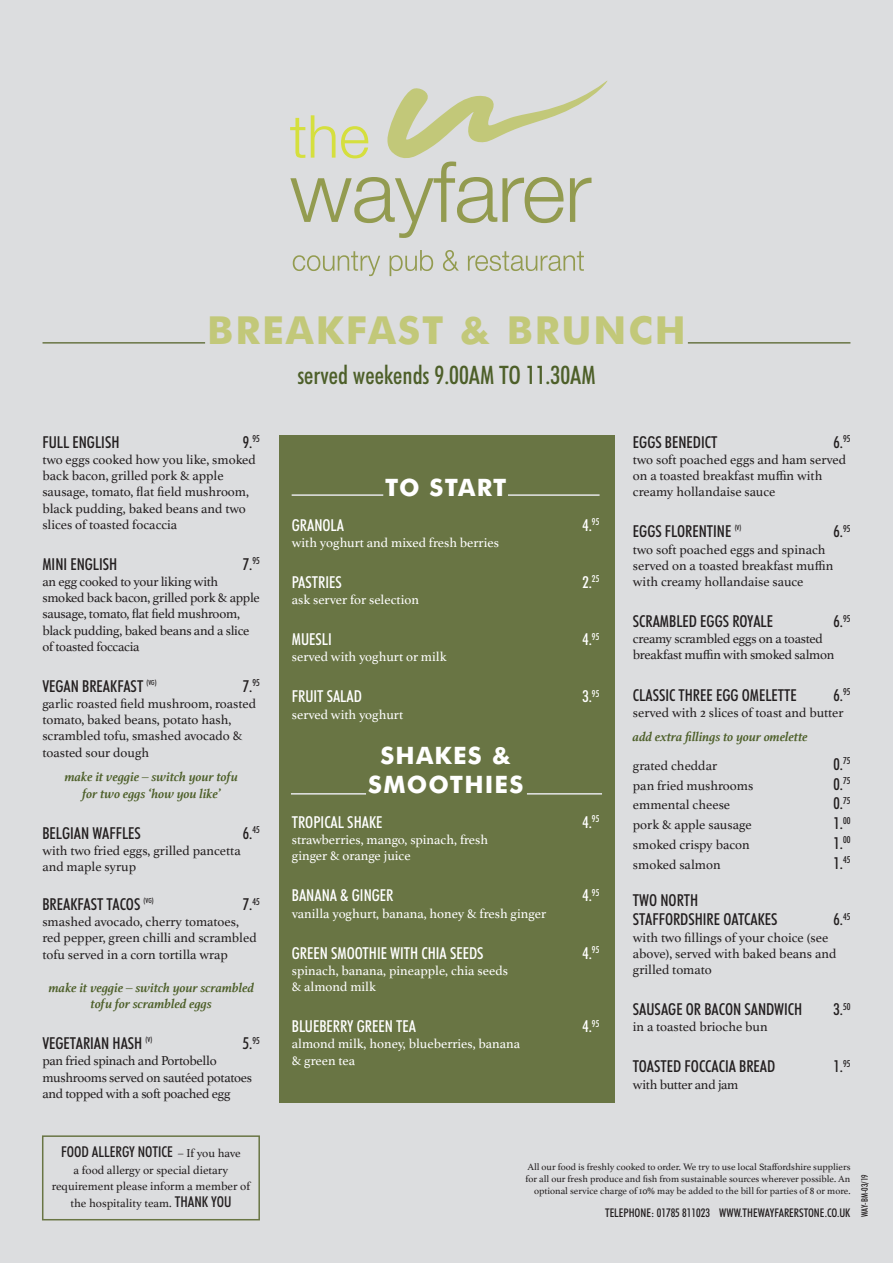
<style>
.page{position:relative;width:893px;height:1263px;background:#dcdddf}
.page>*{position:absolute;margin:0;border:0;box-sizing:border-box;transform-origin:0 0}
.t1{font:700 38.7px "Futura BT";letter-spacing:.05em;color:#c2c879}
.t2{font:500 condensed 25.5px "Futura BT";color:#4d5f29}
.t3{font:700 24px/28.8px "Futura BT";letter-spacing:.05em;color:#fff;text-align:center}
.t4{font:500 condensed 16.5px/19.8px "Futura BT";color:#231f20}
.t5{font:500 condensed 16.5px "Futura BT";color:#fff}
.t6{font:500 condensed 15px "Futura BT";color:#231f20}
.t7{font:13.5px/16.2px "Athelas";color:#231f20}
.t8{font:13.5px/16.2px "Athelas";letter-spacing:-.02em;color:#231f20}
.t9{font:13.5px/16.2px "Athelas";color:#fff}
.t10{font:italic 700 13.5px/16.2px "Athelas";color:#4d5f29;text-align:center}
.t11{font:12px/16.5px "Athelas";color:#231f20;text-align:center}
.t12{font:500 condensed 12px "Futura BT";color:#231f20}
.t13{font:9.75px/12.1px "Athelas";color:#231f20;text-align:right}
.t14{font:500 condensed 9px "Futura BT";color:#231f20}
.t15{font:500 condensed 7.05px "Futura BT";color:#231f20}
.s1{font-family:"Athelas";font-weight:400;font-stretch:normal;font-size:12px}
.s2{font-family:"Futura BT";font-weight:500;font-stretch:condensed;font-size:15px}
</style>
<div class="page">
<svg style="left:290px;top:80px;width:318px;height:158px"></svg>
<svg style="left:293px;top:251px;width:87px;height:25px"></svg>
<svg style="left:390px;top:250px;width:43px;height:26px"></svg>
<svg style="left:443px;top:250px;width:16px;height:21px"></svg>
<svg style="left:468px;top:251px;width:116px;height:20px"></svg>
<div style="left:278px;top:435px;width:336px;height:668px;background:#697544"></div>
<hr style="left:292px;top:494px;width:91px;height:2px;background:#e6e7e9">
<hr style="left:508px;top:494px;width:92px;height:2px;background:#e6e7e9">
<div style="left:42px;top:1135px;width:218px;height:85px;border:2px solid #697544"></div>
<hr style="left:291px;top:793px;width:75px;height:1px;background:#e6e7e9">
<hr style="left:527px;top:793px;width:75px;height:1px;background:#e6e7e9">
<hr style="left:43px;top:342px;width:162px;height:2px;background:#697544">
<hr style="left:688px;top:342px;width:162px;height:2px;background:#697544">
<h1 class="t1" style="left:207px;top:307px;width:480px">BREAKFAST &amp; BRUNCH</h1>
<h2 class="t2" style="left:297px;top:360px;width:300px">served weekends 9.00AM TO 11.30AM</h2>
<p class="t4" style="left:42px;top:432px;width:79px">FULL ENGLISH</p>
<p class="t4" style="left:243px;top:432px;width:18px">9.<sup>95</sup></p>
<p class="t7" style="left:42px;top:451px;width:215px">two eggs cooked how you like, smoked back bacon, grilled pork &amp; apple sausage, tomato, flat field mushroom, black pudding, baked beans and two slices of toasted focaccia</p>
<p class="t4" style="left:42px;top:554px;width:76px">MINI ENGLISH</p>
<p class="t4" style="left:243px;top:554px;width:18px">7.<sup>95</sup></p>
<p class="t8" style="left:42px;top:573px;width:219px">an egg cooked to your liking with smoked back bacon, grilled pork &amp; apple sausage, tomato, flat field mushroom, black pudding, baked beans and a slice of toasted foccacia</p>
<p class="t4" style="left:42px;top:676px;width:102px">VEGAN BREAKFAST</p>
<p class="t15" style="left:146px;top:678px;width:12px">(VG)</p>
<p class="t4" style="left:243px;top:676px;width:18px">7.<sup>95</sup></p>
<p class="t7" style="left:42px;top:695px;width:215px">garlic roasted field mushroom, roasted tomato, baked beans, potato hash, scrambled tofu, smashed avocado &amp; toasted sour dough</p>
<p class="t10" style="left:65px;top:768px;width:175px">make it veggie – switch your tofu for two eggs ‘how you like’</p>
<p class="t4" style="left:42px;top:823px;width:100px">BELGIAN WAFFLES</p>
<p class="t4" style="left:243px;top:823px;width:18px">6.<sup>45</sup></p>
<p class="t7" style="left:42px;top:842px;width:200px">with two fried eggs, grilled pancetta and maple syrup</p>
<p class="t4" style="left:42px;top:894px;width:100px">BREAKFAST TACOS</p>
<p class="t15" style="left:144px;top:896px;width:12px">(VG)</p>
<p class="t4" style="left:243px;top:894px;width:18px">7.<sup>45</sup></p>
<p class="t7" style="left:42px;top:913px;width:216px">smashed avocado, cherry tomatoes, red pepper, green chilli and scrambled tofu served in a corn tortilla wrap</p>
<p class="t10" style="left:49px;top:979px;width:207px">make it veggie – switch your scrambled tofu for scrambled eggs</p>
<p class="t4" style="left:42px;top:1033px;width:102px">VEGETARIAN HASH</p>
<p class="t15" style="left:146px;top:1035px;width:8px">(V)</p>
<p class="t4" style="left:243px;top:1033px;width:18px">5.<sup>95</sup></p>
<p class="t8" style="left:42px;top:1052px;width:211px">pan fried spinach and Portobello mushrooms served on sautéed potatoes and topped with a soft poached egg</p>
<p class="t6" style="left:61px;top:1143px;width:181px">FOOD ALLERGY NOTICE <span class="s1">– If you have</span></p>
<p class="t11" style="left:52px;top:1161px;width:200px">a food allergy or special dietary requirement please inform a member of the hospitality team. <span class="s2">THANK YOU</span></p>
<h3 class="t3" style="left:385px;top:473px;width:123px">TO START</h3>
<p class="t5" style="left:292px;top:515px;width:54px">GRANOLA</p>
<p class="t5" style="left:582px;top:515px;width:18px">4.<sup>95</sup></p>
<p class="t9" style="left:292px;top:534px;width:209px">with yoghurt and mixed fresh berries</p>
<p class="t5" style="left:292px;top:572px;width:51px">PASTRIES</p>
<p class="t5" style="left:582px;top:572px;width:18px">2.<sup>25</sup></p>
<p class="t9" style="left:292px;top:591px;width:129px">ask server for selection</p>
<p class="t5" style="left:292px;top:629px;width:41px">MUESLI</p>
<p class="t5" style="left:582px;top:629px;width:18px">4.<sup>95</sup></p>
<p class="t9" style="left:292px;top:648px;width:156px">served with yoghurt or milk</p>
<p class="t5" style="left:292px;top:686px;width:72px">FRUIT SALAD</p>
<p class="t5" style="left:582px;top:686px;width:18px">3.<sup>95</sup></p>
<p class="t9" style="left:292px;top:706px;width:113px">served with yoghurt</p>
<h3 class="t3" style="left:368px;top:741px;width:157px">SHAKES &amp;<br>SMOOTHIES</h3>
<p class="t5" style="left:292px;top:812px;width:92px">TROPICAL SHAKE</p>
<p class="t5" style="left:582px;top:812px;width:18px">4.<sup>95</sup></p>
<p class="t9" style="left:292px;top:831px;width:198px">strawberries, mango, spinach, fresh ginger &amp; orange juice</p>
<p class="t5" style="left:292px;top:885px;width:103px">BANANA &amp; GINGER</p>
<p class="t5" style="left:582px;top:885px;width:18px">4.<sup>95</sup></p>
<p class="t9" style="left:292px;top:905px;width:256px">vanilla yoghurt, banana, honey &amp; fresh ginger</p>
<p class="t5" style="left:292px;top:943px;width:193px">GREEN SMOOTHIE WITH CHIA SEEDS</p>
<p class="t5" style="left:582px;top:943px;width:18px">4.<sup>95</sup></p>
<p class="t9" style="left:292px;top:962px;width:218px">spinach, banana, pineapple, chia seeds &amp; almond milk</p>
<p class="t5" style="left:292px;top:1016px;width:126px">BLUEBERRY GREEN TEA</p>
<p class="t5" style="left:582px;top:1016px;width:18px">4.<sup>95</sup></p>
<p class="t9" style="left:292px;top:1035px;width:230px">almond milk, honey, blueberries, banana &amp; green tea</p>
<p class="t4" style="left:633px;top:432px;width:86px">EGGS BENEDICT</p>
<p class="t4" style="left:833px;top:432px;width:18px">6.<sup>95</sup></p>
<p class="t7" style="left:633px;top:451px;width:215px">two soft poached eggs and ham served on a toasted breakfast muffin with creamy hollandaise sauce</p>
<p class="t4" style="left:633px;top:521px;width:100px">EGGS FLORENTINE</p>
<p class="t15" style="left:735px;top:524px;width:8px">(V)</p>
<p class="t4" style="left:833px;top:521px;width:18px">6.<sup>95</sup></p>
<p class="t7" style="left:633px;top:541px;width:202px">two soft poached eggs and spinach served on a toasted breakfast muffin with creamy hollandaise sauce</p>
<p class="t4" style="left:633px;top:611px;width:142px">SCRAMBLED EGGS ROYALE</p>
<p class="t4" style="left:833px;top:611px;width:18px">6.<sup>95</sup></p>
<p class="t8" style="left:633px;top:630px;width:203px">creamy scrambled eggs on a toasted breakfast muffin with smoked salmon</p>
<p class="t4" style="left:633px;top:685px;width:165px">CLASSIC THREE EGG OMELETTE</p>
<p class="t4" style="left:833px;top:685px;width:18px">6.<sup>95</sup></p>
<p class="t7" style="left:633px;top:704px;width:212px">served with 2 slices of toast and butter</p>
<p class="t10" style="left:633px;top:729px;width:176px">add extra fillings to your omelette</p>
<p class="t7" style="left:633px;top:757px;width:86px">grated cheddar</p>
<p class="t4" style="left:833px;top:754px;width:18px">0.<sup>75</sup></p>
<p class="t7" style="left:633px;top:777px;width:122px">pan fried mushrooms</p>
<p class="t4" style="left:833px;top:774px;width:18px">0.<sup>75</sup></p>
<p class="t7" style="left:633px;top:796px;width:99px">emmental cheese</p>
<p class="t4" style="left:833px;top:793px;width:18px">0.<sup>75</sup></p>
<p class="t7" style="left:633px;top:816px;width:120px">pork &amp; apple sausage</p>
<p class="t4" style="left:833px;top:813px;width:18px">1.<sup>00</sup></p>
<p class="t7" style="left:633px;top:836px;width:118px">smoked crispy bacon</p>
<p class="t4" style="left:833px;top:833px;width:18px">1.<sup>00</sup></p>
<p class="t7" style="left:633px;top:856px;width:89px">smoked salmon</p>
<p class="t4" style="left:833px;top:853px;width:18px">1.<sup>45</sup></p>
<p class="t4" style="left:633px;top:890px;width:146px">TWO NORTH<br>STAFFORDSHIRE OATCAKES</p>
<p class="t4" style="left:833px;top:909px;width:18px">6.<sup>45</sup></p>
<p class="t7" style="left:633px;top:929px;width:205px">with two fillings of your choice (see above), served with baked beans and grilled tomato</p>
<p class="t4" style="left:633px;top:999px;width:171px">SAUSAGE OR BACON SANDWICH</p>
<p class="t4" style="left:833px;top:999px;width:18px">3.<sup>50</sup></p>
<p class="t7" style="left:633px;top:1018px;width:136px">in a toasted brioche bun</p>
<p class="t4" style="left:633px;top:1056px;width:144px">TOASTED FOCCACIA BREAD</p>
<p class="t4" style="left:833px;top:1056px;width:18px">1.<sup>95</sup></p>
<p class="t8" style="left:633px;top:1075px;width:107px">with butter and jam</p>
<p class="t13" style="left:525px;top:1160px;width:326px">All our food is freshly cooked to order. We try to use local Staffordshire suppliers for all our fresh produce and fish from sustainable sources wherever possible. An optional service charge of 10% may be added to the bill for parties of 8 or more.</p>
<p class="t12" style="left:605px;top:1205px;width:247px">TELEPHONE: 01785 811023 WWW.THEWAYFARERSTONE.CO.UK</p>
<p class="t14" style="left:859px;top:1217px;width:44px;rotate:-90deg">WAY-BM-03/19</p>
</div>
